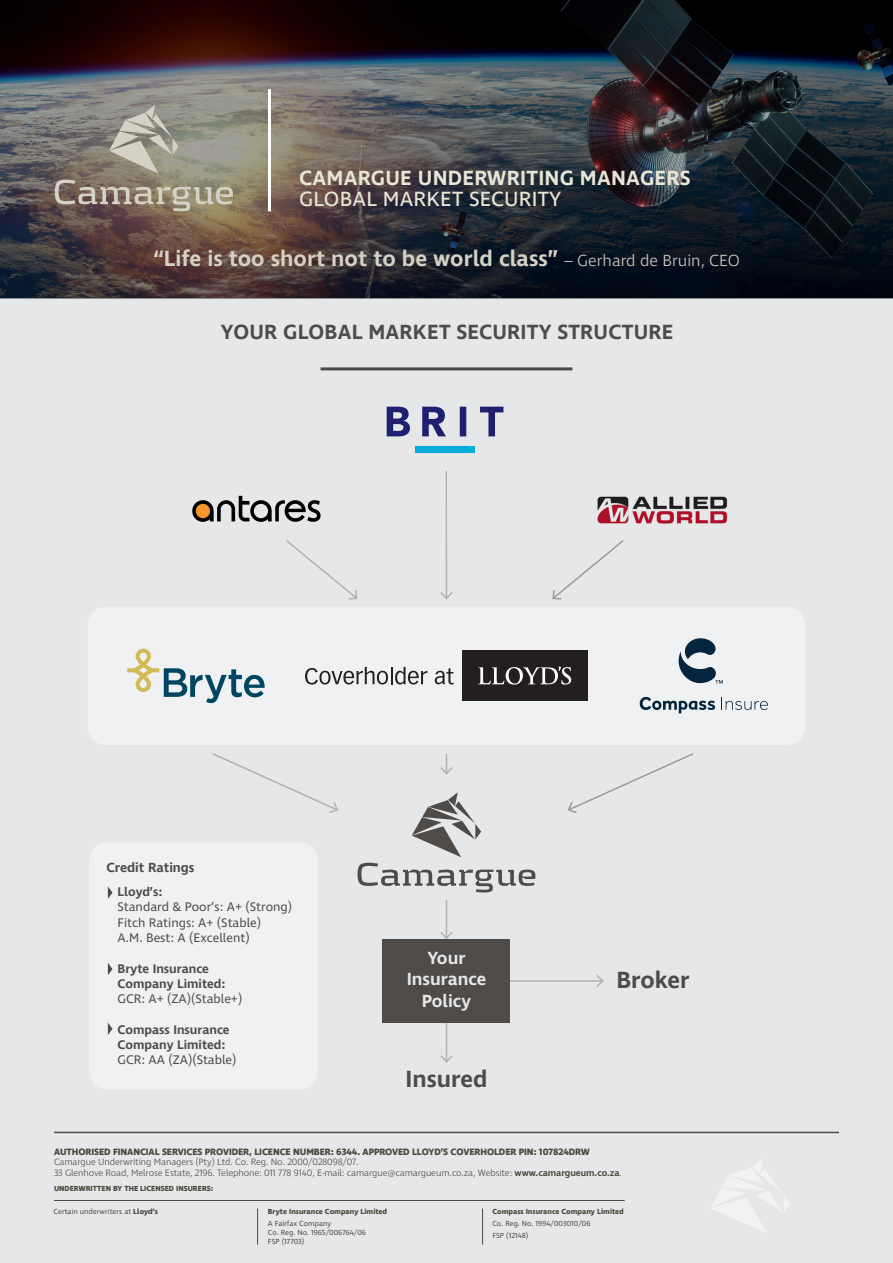
<style>
.page{position:relative;width:893px;height:1263px;background:#e6e7e9}
.page>*{position:absolute;margin:0;border:0;box-sizing:border-box;transform-origin:0 0}
.t1{font:600 24px "Ingra";color:#4e4b48}
.t2{font:600 22.5px "Ingra";color:#d5d1c4}
.t3{font:600 21px "Ingra";letter-spacing:.01em;color:#4e4b48}
.t4{font:600 21px "Ingra";letter-spacing:.01em;color:#e7e5d4}
.t5{font:21px "Ingra";letter-spacing:.01em;color:#e7e5d4}
.t6{font:600 18px "Ingra";color:#e6e7e9}
.t7{font:600 13.5px "Ingra";color:#4e4b48}
.t8{font:12.75px "Ingra";color:#4e4b48}
.t9{font:600 12.75px "Ingra";color:#4e4b48}
.t10{font:300 9.45px "Ingra";letter-spacing:-.01em;color:#4c4a3f}
.t11{font:700 9.45px "Ingra";letter-spacing:-.01em;color:#4c4a3f}
.t12{font:700 7.5px/12px "Ingra";color:#4c4a3f}
.t13{font:7.5px "Ingra";color:#4c4a3f}
.s1{font-weight:300;font-size:16.5px}
.s2{font-weight:600}
.s3{font-weight:700}
.s4{font-weight:400}
</style>
<div class="page">
<img style="left:0;top:0;width:893px;height:298px">
<hr style="left:268px;top:89px;width:3px;height:122px;background:#fff">
<svg style="left:55px;top:180px;width:178px;height:31px;background:#968a7a"></svg>
<svg style="left:109px;top:105px;width:70px;height:69px;background:#a5a295"></svg>
<div style="left:383px;top:939px;width:127px;height:83px;background:#4e4b48"></div>
<div style="left:88px;top:607px;width:717px;height:138px;background:#f0f1f2;border-radius:18px"></div>
<hr style="left:54px;top:1132px;width:785px;height:1px;background:#4e4b48">
<hr style="left:54px;top:1200px;width:571px;height:1px;background:#4e4b48">
<hr style="left:257px;top:1208px;width:1px;height:37px;background:#4c4a3f">
<hr style="left:482px;top:1208px;width:1px;height:37px;background:#4c4a3f">
<img style="left:597px;top:496px;width:131px;height:28px">
<div style="left:462px;top:651px;width:126px;height:50px;background:#231f20"></div>
<svg style="left:478px;top:666px;width:93px;height:19px"></svg>
<svg style="left:305px;top:667px;width:122px;height:17px"></svg>
<svg style="left:435px;top:668px;width:19px;height:16px"></svg>
<svg style="left:679px;top:638px;width:44px;height:46px"></svg>
<svg style="left:640px;top:697px;width:75px;height:16px"></svg>
<svg style="left:721px;top:697px;width:47px;height:13px"></svg>
<svg style="left:358px;top:863px;width:177px;height:29px"></svg>
<svg style="left:412px;top:792px;width:69px;height:65px"></svg>
<svg style="left:711px;top:1159px;width:79px;height:73px"></svg>
<svg style="left:286px;top:540px;width:72px;height:60px"></svg>
<hr style="left:446px;top:471px;width:1px;height:127px;background:#4e4b48">
<svg style="left:440px;top:590px;width:13px;height:10px"></svg>
<svg style="left:213px;top:753px;width:125px;height:60px"></svg>
<hr style="left:507px;top:980px;width:96px;height:2px;background:#4e4b48">
<svg style="left:595px;top:975px;width:9px;height:12px"></svg>
<hr style="left:446px;top:1022px;width:1px;height:40px;background:#4e4b48">
<svg style="left:440px;top:1053px;width:13px;height:10px"></svg>
<hr style="left:446px;top:900px;width:1px;height:38px;background:#4e4b48">
<svg style="left:440px;top:930px;width:13px;height:9px"></svg>
<svg style="left:440px;top:754px;width:13px;height:21px"></svg>
<svg style="left:192px;top:496px;width:129px;height:26px"></svg>
<svg style="left:127px;top:649px;width:138px;height:54px"></svg>
<hr style="left:321px;top:367px;width:251px;height:3px;background:#4e4b48">
<div style="left:89px;top:842px;width:229px;height:248px;background:#f0f1f2;border-radius:18px"></div>
<svg style="left:108px;top:886px;width:5px;height:13px"></svg>
<svg style="left:108px;top:963px;width:5px;height:12px"></svg>
<svg style="left:108px;top:1023px;width:5px;height:12px"></svg>
<svg style="left:387px;top:407px;width:116px;height:29px"></svg>
<div style="left:415px;top:446px;width:60px;height:7px;background:#00addb"></div>
<svg style="left:552px;top:540px;width:72px;height:60px"></svg>
<svg style="left:568px;top:753px;width:126px;height:60px"></svg>
<p class="t4" style="left:299px;top:165px;width:393px">CAMARGUE UNDERWRITING MANAGERS</p>
<p class="t5" style="left:299px;top:186px;width:264px">GLOBAL MARKET SECURITY</p>
<p class="t2" style="left:153px;top:244px;width:588px">“Life is too short not to be world class” <span class="s1">– Gerhard de Bruin, CEO</span></p>
<p class="t3" style="left:221px;top:319px;width:454px">YOUR GLOBAL MARKET SECURITY STRUCTURE</p>
<p class="t7" style="left:106px;top:859px;width:90px">Credit Ratings</p>
<p class="t9" style="left:118px;top:884px;width:46px">Lloyd’s:</p>
<p class="t8" style="left:118px;top:899px;width:176px">Standard &amp; Poor’s: A+ (Strong)</p>
<p class="t8" style="left:118px;top:914px;width:145px">Fitch Ratings: A+ (Stable)</p>
<p class="t8" style="left:118px;top:930px;width:134px">A.M. Best: A (Excellent)</p>
<p class="t9" style="left:118px;top:960px;width:93px">Bryte Insurance</p>
<p class="t9" style="left:118px;top:976px;width:109px">Company Limited:</p>
<p class="t8" style="left:118px;top:991px;width:126px">GCR: A+ (ZA)(Stable+)</p>
<p class="t9" style="left:118px;top:1021px;width:114px">Compass Insurance</p>
<p class="t9" style="left:118px;top:1037px;width:109px">Company Limited:</p>
<p class="t8" style="left:118px;top:1052px;width:120px">GCR: AA (ZA)(Stable)</p>
<p class="t6" style="left:427px;top:946px;width:40px">Your</p>
<p class="t6" style="left:407px;top:968px;width:81px">Insurance</p>
<p class="t6" style="left:422px;top:990px;width:51px">Policy</p>
<p class="t1" style="left:406px;top:1064px;width:83px">Insured</p>
<p class="t1" style="left:616px;top:965px;width:75px">Broker</p>
<p class="t11" style="left:54px;top:1145px;width:537px">AUTHORISED FINANCIAL SERVICES PROVIDER, LICENCE NUMBER: 6344. APPROVED LLOYD’S COVERHOLDER PIN: 107824DRW</p>
<p class="t10" style="left:54px;top:1156px;width:306px">Camargue Underwriting Managers (Pty) Ltd. Co. Reg. No. 2000/028098/07.</p>
<p class="t10" style="left:54px;top:1166px;width:569px">33 Glenhove Road, Melrose Estate, 2196. Telephone: 011 778 9140, E-mail: camargue@camargueum.co.za, Website: <span class="s2">www.camargueum.co.za</span>.</p>
<p class="t12" style="left:54px;top:1183px;width:161px">UNDERWRITTEN BY THE LICENSED INSURERS:</p>
<p class="t13" style="left:54px;top:1207px;width:106px">Certain underwriters at <span class="s3">Lloyd’s</span></p>
<p class="t12" style="left:268px;top:1206px;width:121px">Bryte Insurance Company Limited</p>
<p class="t13" style="left:268px;top:1219px;width:65px">A Fairfax Company</p>
<p class="t13" style="left:268px;top:1228px;width:100px">Co. Reg. No. 1965/006764/06</p>
<p class="t13" style="left:268px;top:1237px;width:38px">FSP (17703)</p>
<p class="t12" style="left:492px;top:1206px;width:133px">Compass Insurance Company Limited<br><span class="s4">Co. Reg. No. 1994/003010/06</span></p>
<p class="t13" style="left:492px;top:1231px;width:38px">FSP (12148)</p>
</div>
